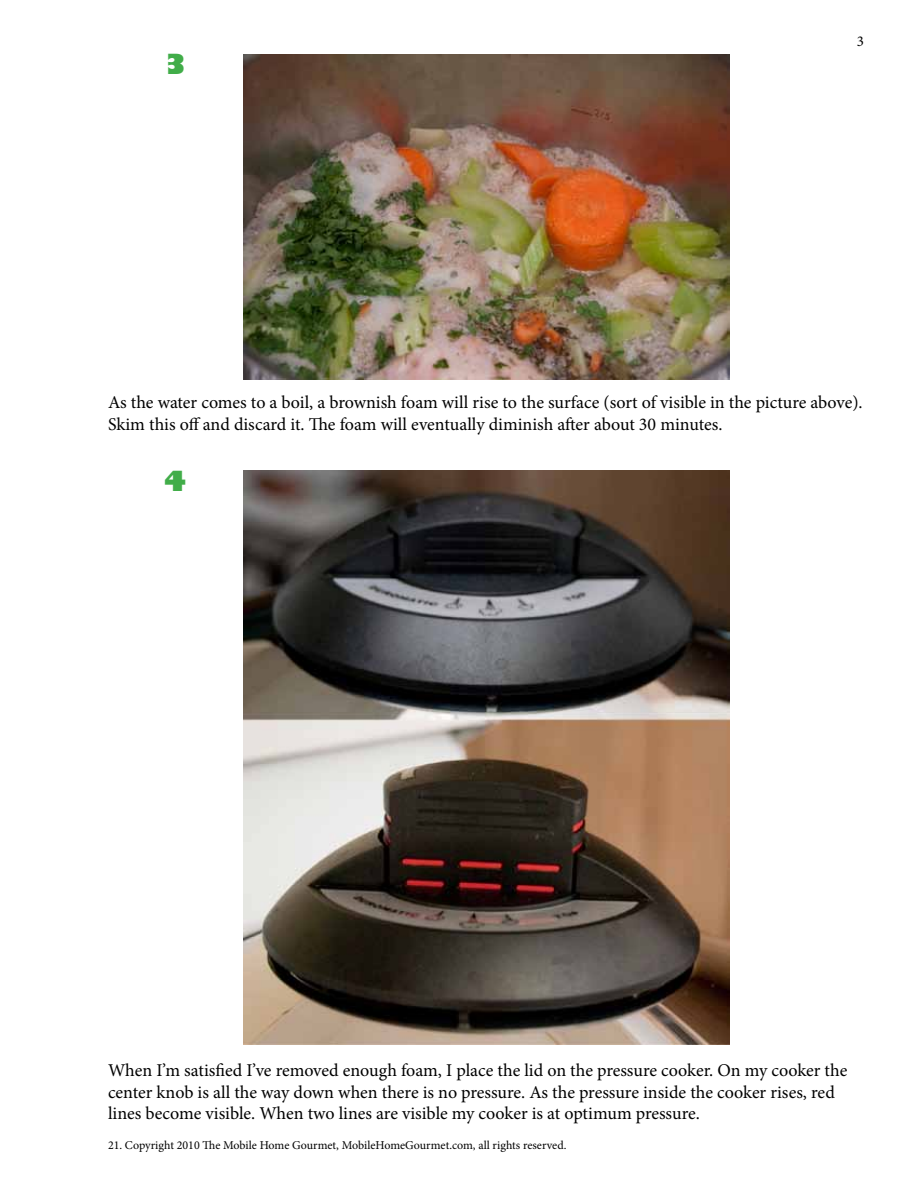
<style>
.page{position:relative;width:918px;height:1188px;background:#fff}
.page>*{position:absolute;margin:0;border:0;box-sizing:border-box;transform-origin:0 0}
.t1{font:800 27px "Gill Sans";color:#41ad49}
.t2{font:18px/21.6px "Minion Pro";color:#000}
.t3{font:15px "Minion Pro";color:#000}
.t4{font:12px "Minion Pro";color:#000}
</style>
<div class="page">
<img style="left:243px;top:54px;width:486px;height:325px">
<img style="left:243px;top:470px;width:486px;height:574px">
<h1 class="t1" style="left:164px;top:48px;width:25px">3</h1>
<p class="t3" style="left:857px;top:32px;width:9px">3</p>
<p class="t2" style="left:108px;top:392px;width:756px">As the water comes to a boil, a brownish foam will rise to the surface (sort of visible in the picture above).<br>Skim this off and discard it. The foam will eventually diminish after about 30 minutes.</p>
<h1 class="t1" style="left:164px;top:465px;width:25px">4</h1>
<p class="t2" style="left:108px;top:1060px;width:741px">When I’m satisfied I’ve removed enough foam, I place the lid on the pressure cooker. On my cooker the center knob is all the way down when there is no pressure. As the pressure inside the cooker rises, red lines become visible. When two lines are visible my cooker is at optimum pressure.</p>
<p class="t4" style="left:108px;top:1138px;width:460px">21. Copyright 2010 The Mobile Home Gourmet, MobileHomeGourmet.com, all rights reserved.</p>
</div>
